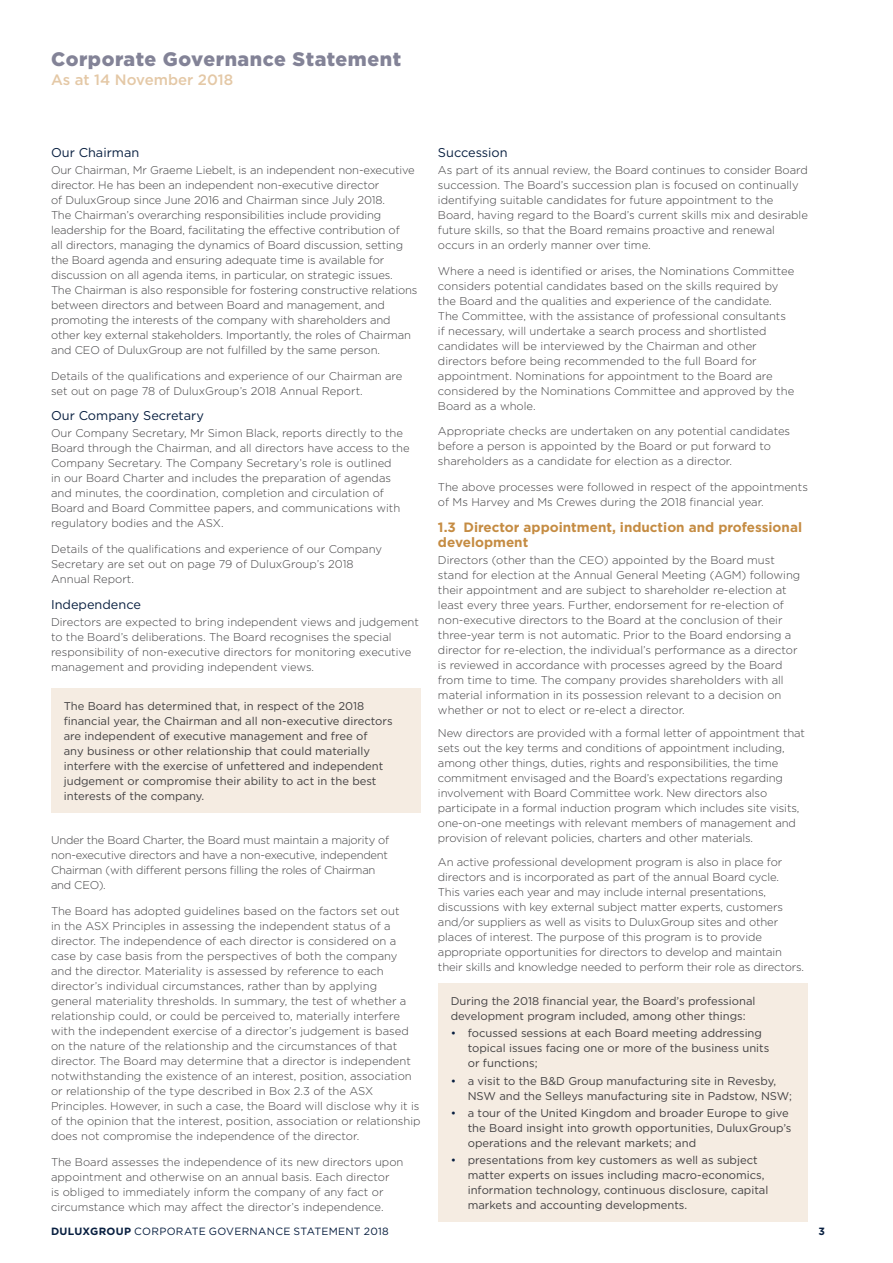
<style>
.page{position:relative;width:893px;height:1263px;background:#fff}
.page>*{position:absolute;margin:0;border:0;box-sizing:border-box;transform-origin:0 0}
.t1{font:900 19.5px "Gotham";letter-spacing:.03em;color:#838397}
.t2{font:500 15px "Gotham";color:#e4c8a6}
.t3{font:700 13.5px/15px "Gotham";color:#c58c43}
.t4{font:12.75px "Gotham";color:#081f40}
.t5{font:300 11.25px/15px "Gotham";color:#414042}
.t6{font:11.25px/15px "Gotham";color:#414042}
.t7{font:300 11.25px/15px "Gotham";letter-spacing:-.02em;color:#414042}
.t8{font:10.5px "Gotham";letter-spacing:.025em;color:#081f40}
.t9{font:700 10.5px "Gotham";color:#081f40}
.s1{color:#081f40}
.s2{font-weight:700}
</style>
<div class="page">
<div style="left:51px;top:688px;width:370px;height:124px;background:#f5ece2"></div>
<div style="left:438px;top:983px;width:370px;height:238px;background:#f5ece2"></div>
<h1 class="t1" style="left:51px;top:46px;width:352px">Corporate Governance Statement</h1>
<h2 class="t2" style="left:51px;top:70px;width:184px">As at 14 November 2018</h2>
<p class="t4" style="left:51px;top:144px;width:90px">Our Chairman</p>
<p class="t5" style="left:51px;top:162px;width:368px">Our Chairman, Mr Graeme Liebelt, is an independent non-executive director. He has been an independent non-executive director<br>of DuluxGroup since June 2016 and Chairman since July 2018.<br>The Chairman’s overarching responsibilities include providing leadership for the Board, facilitating the effective contribution of<br>all directors, managing the dynamics of Board discussion, setting the Board agenda and ensuring adequate time is available for discussion on all agenda items, in particular, on strategic issues.<br>The Chairman is also responsible for fostering constructive relations between directors and between Board and management, and promoting the interests of the company with shareholders and other key external stakeholders. Importantly, the roles of Chairman and CEO of DuluxGroup are not fulfilled by the same person.</p>
<p class="t5" style="left:51px;top:368px;width:353px">Details of the qualifications and experience of our Chairman are set out on page 78 of DuluxGroup’s 2018 Annual Report.</p>
<p class="t4" style="left:51px;top:408px;width:154px">Our Company Secretary</p>
<p class="t5" style="left:51px;top:426px;width:360px">Our Company Secretary, Mr Simon Black, reports directly to the Board through the Chairman, and all directors have access to the Company Secretary. The Company Secretary’s role is outlined<br>in our Board Charter and includes the preparation of agendas and minutes, the coordination, completion and circulation of Board and Board Committee papers, and communications with regulatory bodies and the ASX.</p>
<p class="t5" style="left:51px;top:541px;width:333px">Details of the qualifications and experience of our Company<br>Secretary are set out on page 79 of DuluxGroup’s 2018<br>Annual Report.</p>
<p class="t4" style="left:51px;top:596px;width:91px">Independence</p>
<p class="t5" style="left:51px;top:614px;width:369px">Directors are expected to bring independent views and judgement to the Board’s deliberations. The Board recognises the special responsibility of non-executive directors for monitoring executive management and providing independent views.</p>
<p class="t6" style="left:64px;top:698px;width:330px">The Board has determined that, in respect of the 2018 financial year, the Chairman and all non-executive directors are independent of executive management and free of<br>any business or other relationship that could materially interfere with the exercise of unfettered and independent judgement or compromise their ability to act in the best interests of the company.</p>
<p class="t7" style="left:51px;top:833px;width:340px">Under the Board Charter, the Board must maintain a majority of non-executive directors and have a non-executive, independent Chairman (with different persons filling the roles of Chairman and CEO).</p>
<p class="t5" style="left:51px;top:903px;width:371px">The Board has adopted guidelines based on the factors set out<br>in the ASX Principles in assessing the independent status of a director. The independence of each director is considered on a case by case basis from the perspectives of both the company and the director. Materiality is assessed by reference to each director’s individual circumstances, rather than by applying general materiality thresholds. In summary, the test of whether a relationship could, or could be perceived to, materially interfere with the independent exercise of a director’s judgement is based on the nature of the relationship and the circumstances of that director. The Board may determine that a director is independent notwithstanding the existence of an interest, position, association or relationship of the type described in Box 2.3 of the ASX Principles. However, in such a case, the Board will disclose why it is of the opinion that the interest, position, association or relationship does not compromise the independence of the director.</p>
<p class="t5" style="left:51px;top:1154px;width:354px">The Board assesses the independence of its new directors upon appointment and otherwise on an annual basis. Each director<br>is obliged to immediately inform the company of any fact or circumstance which may affect the director’s independence.</p>
<p class="t4" style="left:438px;top:144px;width:71px">Succession</p>
<p class="t5" style="left:438px;top:162px;width:371px">As part of its annual review, the Board continues to consider Board succession. The Board’s succession plan is focused on continually identifying suitable candidates for future appointment to the Board, having regard to the Board’s current skills mix and desirable future skills, so that the Board remains proactive and renewal occurs in an orderly manner over time.</p>
<p class="t5" style="left:438px;top:263px;width:358px">Where a need is identified or arises, the Nominations Committee considers potential candidates based on the skills required by the Board and the qualities and experience of the candidate.<br>The Committee, with the assistance of professional consultants if necessary, will undertake a search process and shortlisted candidates will be interviewed by the Chairman and other directors before being recommended to the full Board for appointment. Nominations for appointment to the Board are considered by the Nominations Committee and approved by the Board as a whole.</p>
<p class="t5" style="left:438px;top:423px;width:354px">Appropriate checks are undertaken on any potential candidates before a person is appointed by the Board or put forward to shareholders as a candidate for election as a director.</p>
<p class="t5" style="left:438px;top:479px;width:371px">The above processes were followed in respect of the appointments of Ms Harvey and Ms Crewes during the 2018 financial year.</p>
<p class="t3" style="left:438px;top:519px;width:366px">1.3 Director appointment, induction and professional development</p>
<p class="t5" style="left:438px;top:552px;width:364px">Directors (other than the CEO) appointed by the Board must stand for election at the Annual General Meeting (AGM) following their appointment and are subject to shareholder re-election at least every three years. Further, endorsement for re-election of non-executive directors to the Board at the conclusion of their three-year term is not automatic. Prior to the Board endorsing a director for re-election, the individual’s performance as a director is reviewed in accordance with processes agreed by the Board from time to time. The company provides shareholders with all material information in its possession relevant to a decision on whether or not to elect or re-elect a director.</p>
<p class="t5" style="left:438px;top:725px;width:368px">New directors are provided with a formal letter of appointment that sets out the key terms and conditions of appointment including, among other things, duties, rights and responsibilities, the time commitment envisaged and the Board’s expectations regarding involvement with Board Committee work. New directors also participate in a formal induction program which includes site visits, one-on-one meetings with relevant members of management and provision of relevant policies, charters and other materials.</p>
<p class="t5" style="left:438px;top:854px;width:368px">An active professional development program is also in place for directors and is incorporated as part of the annual Board cycle.<br>This varies each year and may include internal presentations, discussions with key external subject matter experts, customers and/or suppliers as well as visits to DuluxGroup sites and other places of interest. The purpose of this program is to provide appropriate opportunities for directors to develop and maintain their skills and knowledge needed to perform their role as directors.</p>
<p class="t6" style="left:451px;top:993px;width:306px">During the 2018 financial year, the Board’s professional development program included, among other things:</p>
<p class="t6" style="left:468px;top:1026px;width:303px;text-indent:-17px"><span class="s1">•</span> focussed sessions at each Board meeting addressing topical issues facing one or more of the business units or functions;</p>
<p class="t6" style="left:468px;top:1073px;width:326px;text-indent:-17px"><span class="s1">•</span> a visit to the B&amp;D Group manufacturing site in Revesby,<br>NSW and the Selleys manufacturing site in Padstow, NSW;</p>
<p class="t6" style="left:468px;top:1105px;width:325px;text-indent:-17px"><span class="s1">•</span> a tour of the United Kingdom and broader Europe to give the Board insight into growth opportunities, DuluxGroup’s operations and the relevant markets; and</p>
<p class="t6" style="left:468px;top:1152px;width:302px;text-indent:-17px"><span class="s1">•</span> presentations from key customers as well as subject matter experts on issues including macro-economics, information technology, continuous disclosure, capital markets and accounting developments.</p>
<p class="t8" style="left:51px;top:1224px;width:339px"><span class="s2">DULUXGROUP</span> CORPORATE GOVERNANCE STATEMENT 2018</p>
<p class="t9" style="left:818px;top:1224px;width:8px">3</p>
</div>
